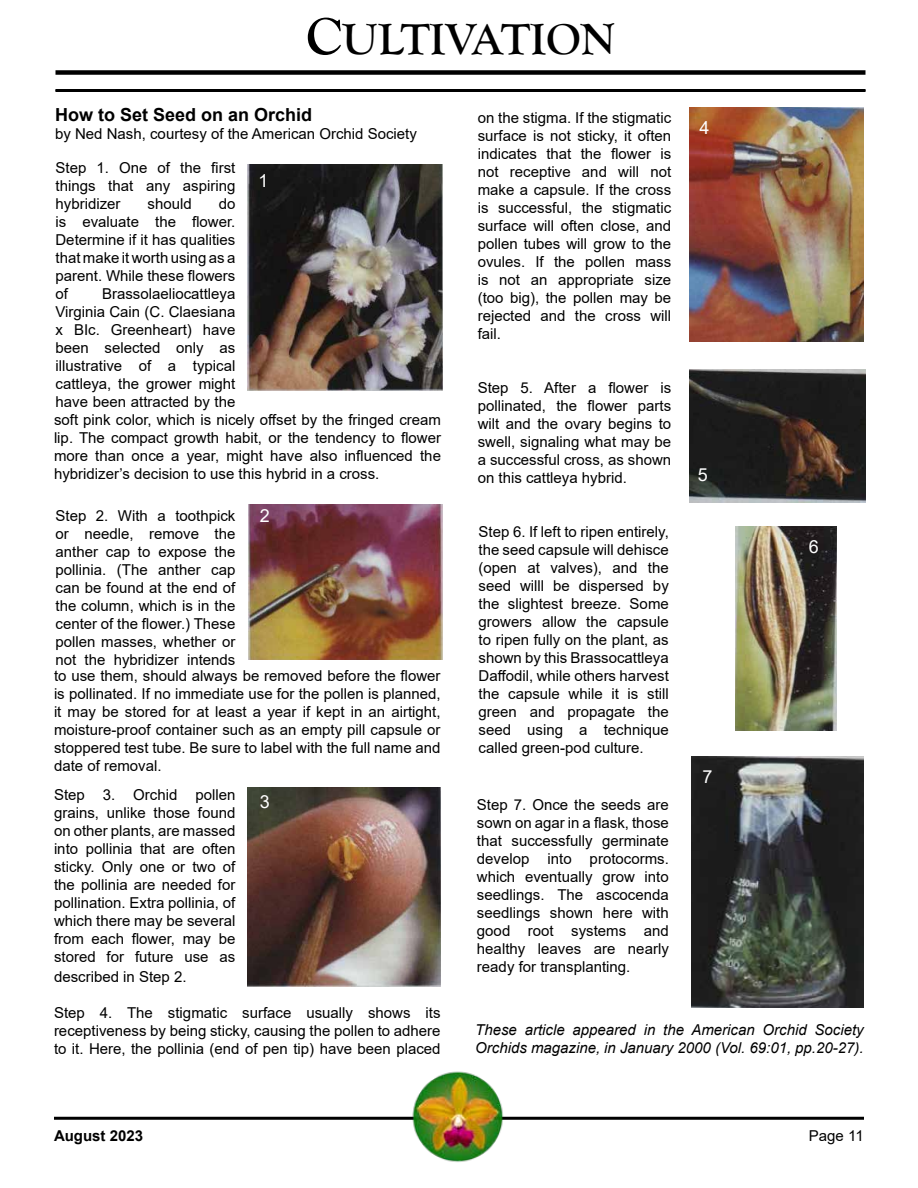
<style>
.page{position:relative;width:918px;height:1188px;background:#fff}
.page>*{position:absolute;margin:0;border:0;box-sizing:border-box;transform-origin:0 0}
.t1{font:700 45px "Goudy Old Style T";color:#000}
.t2{font:700 18px "Arial";color:#000}
.t3{font:18px "Arial";color:#fff}
.t4{font:15px/18px "Arial";color:#000;text-align:justify}
.t5{font:italic 15px/18px "Arial";color:#000}
.t6{font:700 15px "Arial";color:#000}
.s1{font-size:54px}
</style>
<div class="page">
<div style="left:56px;top:70px;width:810px;height:5px;background:#000"></div>
<hr style="left:56px;top:89px;width:810px;height:3px;background:#000">
<hr style="left:54px;top:1117px;width:810px;height:3px;background:#000">
<img style="left:394px;top:1071px;width:130px;height:91px">
<img style="left:248px;top:165px;width:194px;height:226px">
<img style="left:248px;top:505px;width:195px;height:154px">
<img style="left:247px;top:787px;width:194px;height:200px">
<img style="left:690px;top:108px;width:174px;height:234px">
<img style="left:690px;top:370px;width:176px;height:132px">
<img style="left:736px;top:526px;width:101px;height:205px">
<img style="left:692px;top:756px;width:172px;height:252px">
<h1 class="t1" style="left:306px;top:14px;width:311px"><span class="s1">C</span>ULTIVATION</h1>
<p class="t2" style="left:55px;top:102px;width:259px">How to Set Seed on an Orchid</p>
<p class="t4" style="left:55px;top:125px;width:363px">by Ned Nash, courtesy of the American Orchid Society</p>
<p class="t4" style="left:56px;top:159px;width:181px">Step 1. One of the first things that any aspiring hybridizer</p>
<p class="t3" style="left:260px;top:169px;width:8px">1</p>
<p class="t4" style="left:56px;top:195px;width:181px;text-indent:163px">do is evaluate the flower.<br>Determine if it has qualities that make it worth using as a parent. While these flowers of</p>
<p class="t4" style="left:148px;top:195px;width:46px">should</p>
<p class="t4" style="left:54px;top:285px;width:389px;text-align:left;text-indent:48px">Brassolaeliocattleya<br>Virginia Cain (C. Claesiana<br>x BIc. Greenheart) have<br>been selected only as<br>illustrative of a typical<br>cattleya, the grower might<br>have been attracted by the<br>soft pink color, which is nicely offset by the fringed cream lip. The compact growth habit, or the tendency to flower more than once a year, might have also influenced the hybridizer’s decision to use this hybrid in a cross.</p>
<p class="t4" style="left:56px;top:507px;width:181px">Step 2. With a toothpick or needle, remove the anther cap to expose the pollinia. (The anther cap can be found at the end of the column, which is in the center of the flower.) These pollen masses, whether or not the hybridizer intends</p>
<p class="t4" style="left:54px;top:667px;width:388px">to use them, should always be removed before the flower is pollinated. If no immediate use for the pollen is planned, it may be stored for at least a year if kept in an airtight, moisture-proof container such as an empty pill capsule or stoppered test tube. Be sure to label with the full name and date of removal.</p>
<p class="t4" style="left:54px;top:786px;width:183px">Step 3. Orchid pollen grains, unlike those found on other plants, are massed into pollinia that are often sticky. Only one or two of the pollinia are needed for pollination. Extra pollinia, of which there may be several from each flower, may be stored for future use as</p>
<p class="t4" style="left:54px;top:968px;width:134px">described in Step 2.</p>
<p class="t4" style="left:54px;top:1004px;width:388px">Step 4. The stigmatic surface usually shows its receptiveness by being sticky, causing the pollen to adhere to it. Here, the pollinia (end of pen tip) have been placed</p>
<p class="t3" style="left:260px;top:503px;width:12px">2</p>
<p class="t3" style="left:260px;top:789px;width:12px">3</p>
<p class="t4" style="left:478px;top:109px;width:195px">on the stigma. If the stigmatic surface is not sticky, it often indicates that the flower is not receptive and will not make a capsule. If the cross is successful, the stigmatic surface will often close, and pollen tubes will grow to the ovules. If the pollen mass is not an appropriate size (too big), the pollen may be rejected and the cross will fail.</p>
<p class="t4" style="left:478px;top:379px;width:195px">Step 5. After a flower is pollinated, the flower parts wilt and the ovary begins to swell, signaling what may be a successful cross, as shown on this cattleya hybrid.</p>
<p class="t4" style="left:479px;top:523px;width:192px">Step 6. If left to ripen entirely, the seed capsule will dehisce (open at valves), and the seed willl be dispersed by the slightest breeze. Some growers allow the capsule to ripen fully on the plant, as shown by this Brassocattleya Daffodil, while others harvest the capsule while it is still green and propagate the seed using a technique called green-pod culture.</p>
<p class="t4" style="left:477px;top:796px;width:193px">Step 7. Once the seeds are sown on agar in a flask, those that successfully germinate develop into protocorms. which eventually grow into seedlings. The ascocenda seedlings shown here with good root systems and healthy leaves are nearly ready for transplanting.</p>
<p class="t3" style="left:699px;top:115px;width:12px">4</p>
<p class="t3" style="left:698px;top:462px;width:12px">5</p>
<p class="t3" style="left:702px;top:764px;width:12px">7</p>
<p class="t3" style="left:809px;top:534px;width:12px">6</p>
<p class="t5" style="left:475px;top:1021px;width:390px">These article appeared in the American Orchid Society<br>Orchids magazine, in January 2000 (Vol. 69:01, pp.20-27).</p>
<p class="t6" style="left:54px;top:1126px;width:91px">August 2023</p>
<p class="t4" style="left:809px;top:1127px;width:56px">Page 11</p>
</div>
